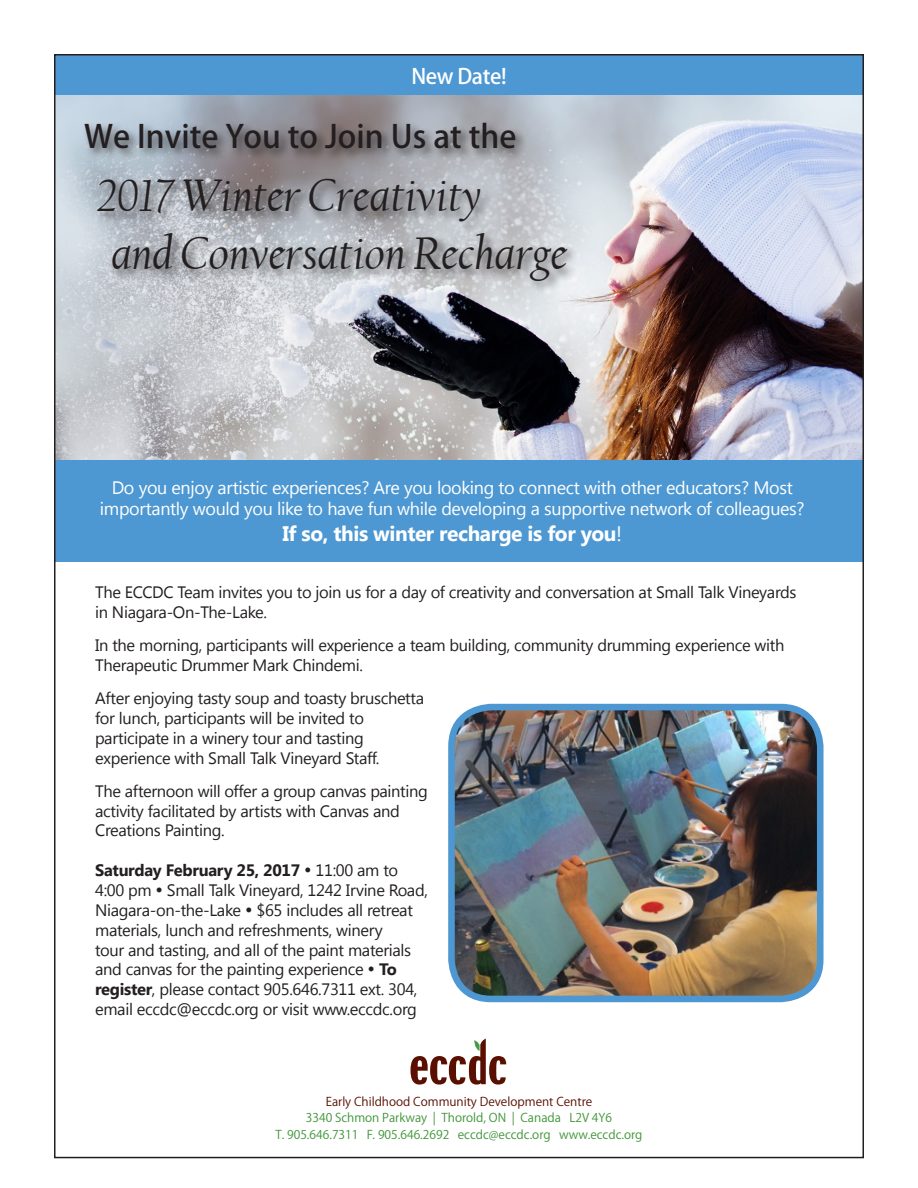
<style>
.page{position:relative;width:918px;height:1188px;background:#fff}
.page>*{position:absolute;margin:0;border:0;box-sizing:border-box;transform-origin:0 0}
.t1{font:italic 48px "Californian FB";color:#231f20}
.t2{font:500 31.5px "Koz Go Pro";color:#231f20}
.t3{font:700 21px "Segoe UI";letter-spacing:-.02em;color:#fff}
.t4{font:500 21px "Koz Go Pro";letter-spacing:-.02em;color:#fff}
.t5{font:18px/21.6px "Segoe UI";letter-spacing:-.02em;color:#fff;text-align:center}
.t6{font:16.5px/19.8px "Segoe UI";letter-spacing:-.02em;color:#231f20}
.t7{font:12px "Koz Go Pro";color:#3f9537}
.t8{font:12px "Koz Go Pro";color:#5a1000}
.s1{font-weight:400}
.s2{font-weight:700}
</style>
<div class="page">
<img style="left:57px;top:95px;width:804px;height:365px">
<div style="left:81px;top:120px;width:498px;height:173px;background:#231f20;opacity:.75"></div>
<svg style="left:411px;top:1039px;width:95px;height:46px"></svg>
<div style="left:54px;top:54px;width:810px;height:40px;background:#4d98d2"></div>
<img style="left:456px;top:712px;width:360px;height:282px">
<div style="left:448px;top:704px;width:376px;height:298px;border:7px solid #4d98d2;border-radius:39px"></div>
<div style="left:54px;top:460px;width:810px;height:102px;background:#4d98d2"></div>
<p class="t4" style="left:411px;top:63px;width:97px">New Date!</p>
<p class="t2" style="left:84px;top:117px;width:434px">We Invite You to Join Us at the</p>
<p class="t1" style="left:98px;top:169px;width:386px">2017 Winter Creativity</p>
<p class="t1" style="left:111px;top:226px;width:458px">and Conversation Recharge</p>
<p class="t5" style="left:100px;top:476px;width:706px">Do you enjoy artistic experiences? Are you looking to connect with other educators? Most importantly would you like to have fun while developing a supportive network of colleagues?</p>
<p class="t3" style="left:282px;top:518px;width:341px">If so, this winter recharge is for you<span class="s1">!</span></p>
<p class="t6" style="left:95px;top:581px;width:703px">The ECCDC Team invites you to join us for a day of creativity and conversation at Small Talk Vineyards in Niagara-On-The-Lake.</p>
<p class="t6" style="left:95px;top:635px;width:691px">In the morning, participants will experience a team building, community drumming experience with<br>Therapeutic Drummer Mark Chindemi.</p>
<p class="t6" style="left:95px;top:688px;width:331px">After enjoying tasty soup and toasty bruschetta for lunch, participants will be invited to participate in a winery tour and tasting experience with Small Talk Vineyard Staff.</p>
<p class="t6" style="left:95px;top:780px;width:334px">The afternoon will offer a group canvas painting activity facilitated by artists with Canvas and<br>Creations Painting.</p>
<p class="t6" style="left:95px;top:860px;width:334px"><span class="s2">Saturday February 25, 2017</span> • 11:00 am to 4:00 pm • Small Talk Vineyard, 1242 Irvine Road, Niagara-on-the-Lake • $65 includes all retreat materials, lunch and refreshments, winery<br>tour and tasting, and all of the paint materials and canvas for the painting experience • <span class="s2">To register</span>, please contact 905.646.7311 ext. 304, email eccdc@eccdc.org or visit www.eccdc.org</p>
<p class="t8" style="left:326px;top:1093px;width:268px">Early Childhood Community Development Centre</p>
<p class="t7" style="left:306px;top:1110px;width:308px">3340 Schmon Parkway | Thorold, ON | Canada L2V 4Y6</p>
<p class="t7" style="left:275px;top:1126px;width:369px">T. 905.646.7311 F. 905.646.2692 eccdc@eccdc.org www.eccdc.org</p>
</div>
